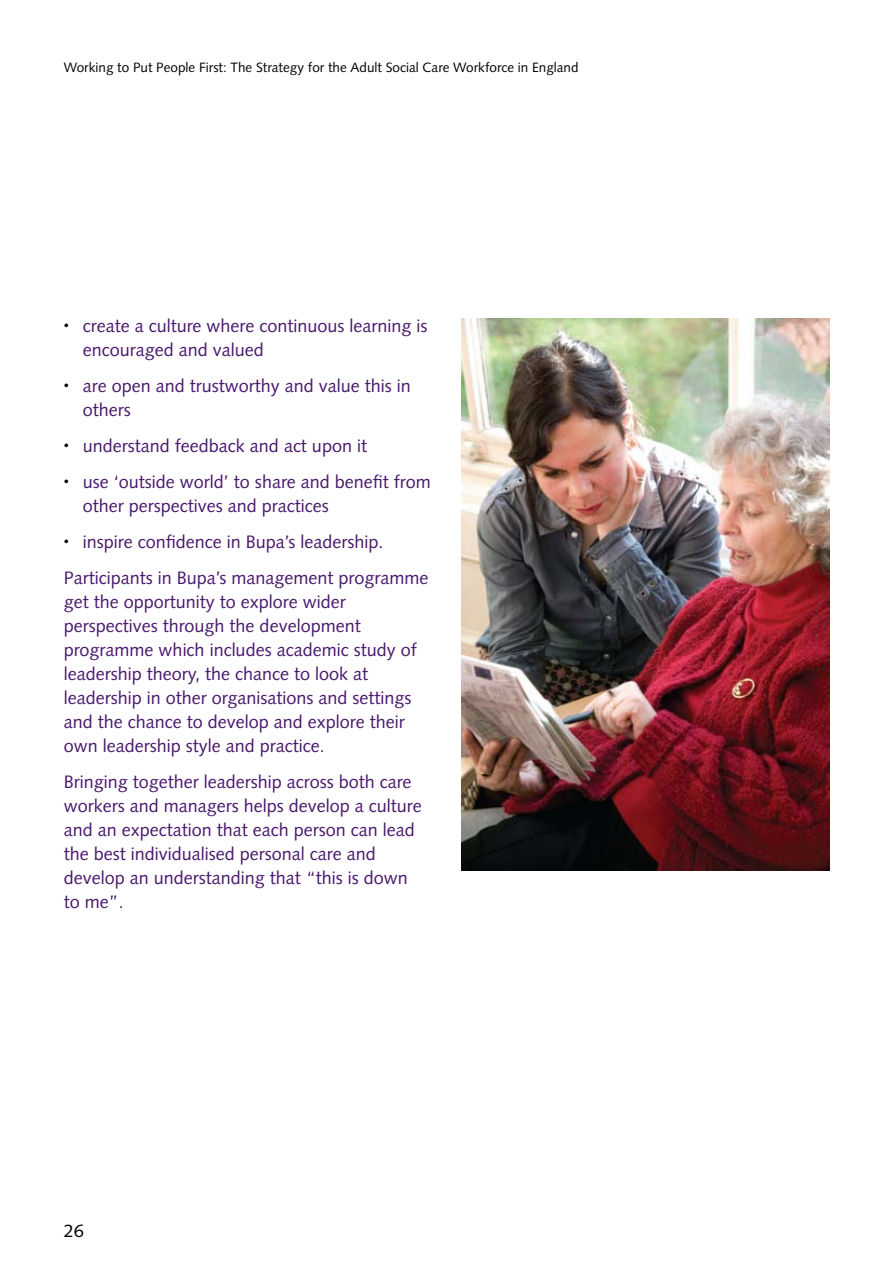
<style>
.page{position:relative;width:893px;height:1263px;background:#fff}
.page>*{position:absolute;margin:0;border:0;box-sizing:border-box;transform-origin:0 0}
.t1{font:18px/24px "Syntax";color:#49176d}
.t2{font:18px "Syntax";color:#000}
.t3{font:13.5px "Syntax";color:#000}
.t4{font:10.5px "Syntax";color:#000}
</style>
<div class="page">
<img style="left:461px;top:319px;width:368px;height:552px">
<p class="t3" style="left:64px;top:60px;width:516px">Working to Put People First: The Strategy for the Adult Social Care Workforce in England</p>
<p class="t4" style="left:64px;top:320px;width:7px">•</p>
<p class="t4" style="left:64px;top:380px;width:7px">•</p>
<p class="t4" style="left:64px;top:440px;width:7px">•</p>
<p class="t4" style="left:64px;top:476px;width:7px">•</p>
<p class="t1" style="left:83px;top:314px;width:346px">create a culture where continuous learning is</p>
<p class="t1" style="left:83px;top:332px;width:329px;line-height:36px">encouraged and valued<br>are open and trustworthy and value this in</p>
<p class="t1" style="left:83px;top:392px;width:286px;line-height:36px">others<br>understand feedback and act upon it</p>
<p class="t1" style="left:83px;top:470px;width:349px">use ‘outside world’ to share and benefit from</p>
<p class="t1" style="left:83px;top:488px;width:302px;line-height:36px">other perspectives and practices<br>inspire confidence in Bupa’s leadership.</p>
<p class="t4" style="left:64px;top:536px;width:7px">•</p>
<p class="t1" style="left:64px;top:566px;width:366px">Participants in Bupa’s management programme get the opportunity to explore wider perspectives through the development programme which includes academic study of leadership theory, the chance to look at leadership in other organisations and settings and the chance to develop and explore their own leadership style and practice.</p>
<p class="t1" style="left:64px;top:770px;width:359px">Bringing together leadership across both care workers and managers helps develop a culture and an expectation that each person can lead the best individualised personal care and develop an understanding that “this is down to me”.</p>
<p class="t2" style="left:64px;top:1220px;width:22px">26</p>
</div>
